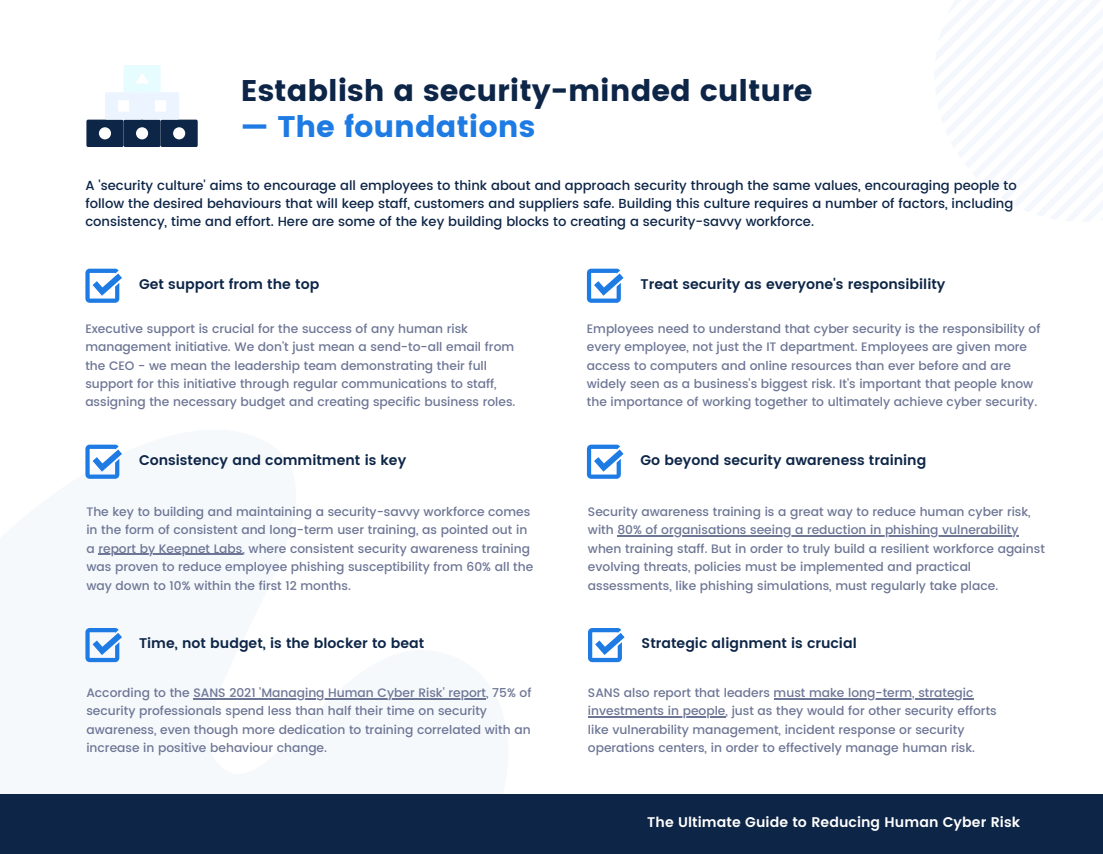
<style>
.page{position:relative;width:1103px;height:854px;background:#fff}
.page>*{position:absolute;margin:0;border:0;box-sizing:border-box;transform-origin:0 0}
.t1{font:29.75px "Poppins";color:#0d2547}
.t2{font:29.75px "Poppins";color:#1e7be4}
.t3{font:600 14px "Poppins";color:#0d2547}
.t4{font:600 14px "Poppins";letter-spacing:.005em;color:#fff}
.t5{font:500 13.12px/17.5px "Poppins";color:#0d2547}
.t6{font:500 12.25px/18.4px "Poppins";color:#6d7695}
</style>
<div class="page">
<div style="left:0;top:794px;width:1102px;height:59px;background:#0d2547"></div>
<svg style="left:85px;top:268px;width:37px;height:35px"></svg>
<div style="left:86px;top:120px;width:37px;height:27px;background:#0d2547;border-radius:2px"></div>
<div style="left:123px;top:120px;width:38px;height:27px;background:#0d2547;border-radius:2px"></div>
<div style="left:161px;top:120px;width:37px;height:27px;background:#0d2547;border-radius:2px"></div>
<div style="left:105px;top:92px;width:37px;height:28px;background:#ecf4ff;border-radius:2px"></div>
<div style="left:142px;top:92px;width:37px;height:28px;background:#ecf4ff;border-radius:2px"></div>
<div style="left:123px;top:65px;width:38px;height:27px;background:#e7fcff;border-radius:2px"></div>
<div style="left:99px;top:127px;width:12px;height:12px;background:#fff;border-radius:50%"></div>
<div style="left:136px;top:127px;width:12px;height:12px;background:#fff;border-radius:50%"></div>
<div style="left:173px;top:127px;width:12px;height:12px;background:#fff;border-radius:50%"></div>
<div style="left:118px;top:100px;width:11px;height:11px;background:#fff"></div>
<svg style="left:136px;top:73px;width:12px;height:10px"></svg>
<div style="left:155px;top:100px;width:11px;height:11px;background:#fff"></div>
<svg style="left:587px;top:268px;width:36px;height:35px"></svg>
<svg style="left:85px;top:444px;width:37px;height:34px"></svg>
<hr style="left:98px;top:553px;width:144px;height:1px;background:#6d7695">
<svg style="left:587px;top:444px;width:36px;height:34px"></svg>
<hr style="left:617px;top:535px;width:401px;height:1px;background:#6d7695">
<svg style="left:85px;top:628px;width:37px;height:33px"></svg>
<hr style="left:193px;top:697px;width:293px;height:1px;background:#6d7695">
<svg style="left:588px;top:628px;width:36px;height:33px"></svg>
<hr style="left:773px;top:697px;width:200px;height:1px;background:#6d7695">
<hr style="left:588px;top:716px;width:137px;height:1px;background:#6d7695">
<h1 class="t1" style="left:241px;top:73px;width:573px">Establish a security-minded culture</h1>
<h1 class="t2" style="left:241px;top:109px;width:296px">— The foundations</h1>
<p class="t5" style="left:85px;top:177px;width:933px">A 'security culture' aims to encourage all employees to think about and approach security through the same values, encouraging people to follow the desired behaviours that will keep staff, customers and suppliers safe. Building this culture requires a number of factors, including consistency, time and effort. Here are some of the key building blocks to creating a security-savvy workforce.</p>
<p class="t3" style="left:139px;top:275px;width:182px">Get support from the top</p>
<p class="t6" style="left:85px;top:319px;width:431px">Executive support is crucial for the success of any human risk management initiative. We don't just mean a send-to-all email from the CEO - we mean the leadership team demonstrating their full support for this initiative through regular communications to staff, assigning the necessary budget and creating specific business roles.</p>
<p class="t3" style="left:139px;top:451px;width:269px">Consistency and commitment is key</p>
<p class="t6" style="left:86px;top:502px;width:448px">The key to building and maintaining a security-savvy workforce comes in the form of consistent and long-term user training, as pointed out in a report by Keepnet Labs, where consistent security awareness training was proven to reduce employee phishing susceptibility from 60% all the way down to 10% within the first 12 months.</p>
<p class="t3" style="left:139px;top:634px;width:287px">Time, not budget, is the blocker to beat</p>
<p class="t6" style="left:86px;top:683px;width:446px">According to the SANS 2021 'Managing Human Cyber Risk' report, 75% of security professionals spend less than half their time on security awareness, even though more dedication to training correlated with an increase in positive behaviour change.</p>
<p class="t3" style="left:640px;top:275px;width:306px">Treat security as everyone's responsibility</p>
<p class="t6" style="left:587px;top:319px;width:455px">Employees need to understand that cyber security is the responsibility of every employee, not just the IT department. Employees are given more access to computers and online resources than ever before and are widely seen as a business's biggest risk. It's important that people know the importance of working together to ultimately achieve cyber security.</p>
<p class="t3" style="left:640px;top:451px;width:287px">Go beyond security awareness training</p>
<p class="t6" style="left:588px;top:502px;width:458px">Security awareness training is a great way to reduce human cyber risk, with 80% of organisations seeing a reduction in phishing vulnerability when training staff. But in order to truly build a resilient workforce against evolving threats, policies must be implemented and practical assessments, like phishing simulations, must regularly take place.</p>
<p class="t3" style="left:641px;top:634px;width:217px">Strategic alignment is crucial</p>
<p class="t6" style="left:588px;top:683px;width:410px">SANS also report that leaders must make long-term, strategic investments in people, just as they would for other security efforts like vulnerability management, incident response or security operations centers, in order to effectively manage human risk.</p>
<p class="t4" style="left:647px;top:813px;width:374px">The Ultimate Guide to Reducing Human Cyber Risk</p>
</div>
